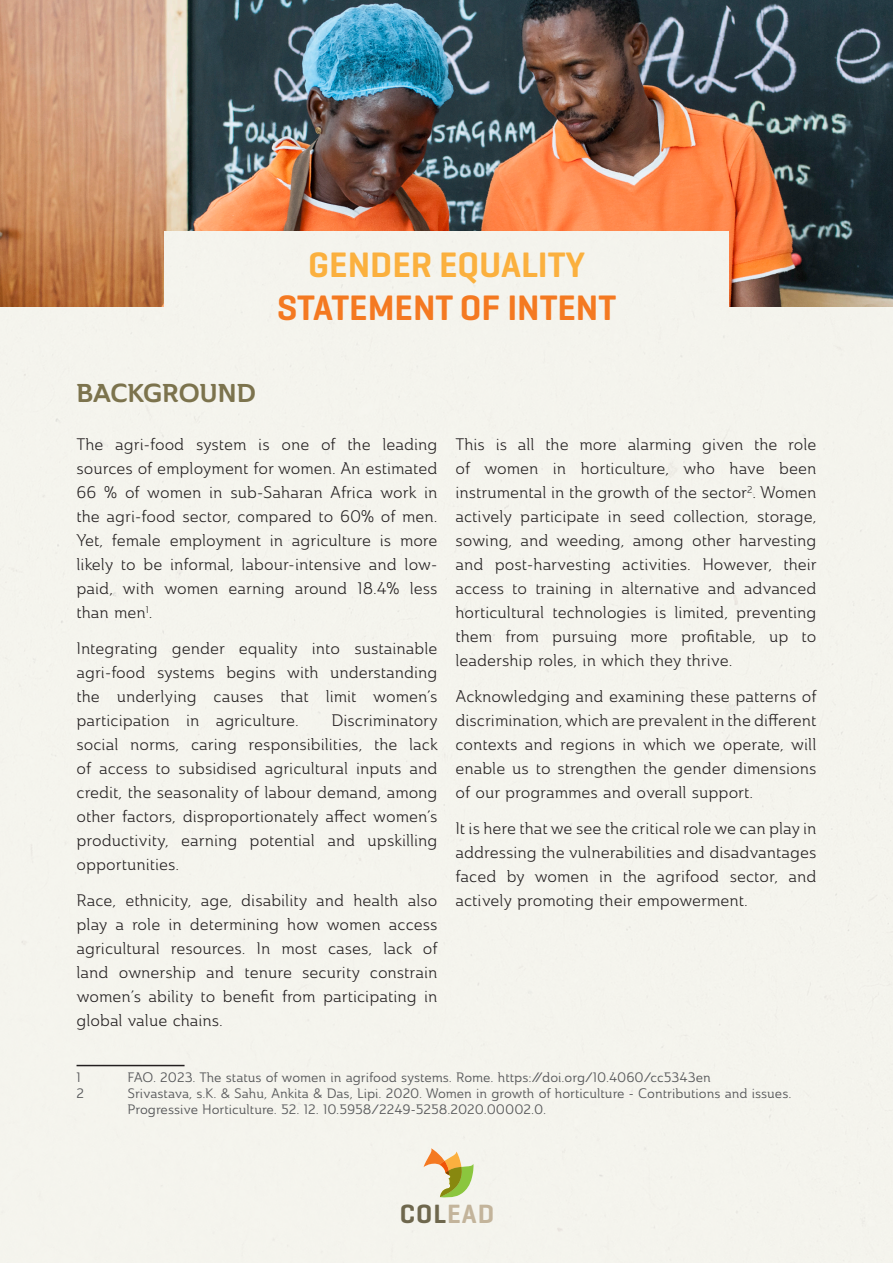
<style>
.page{position:relative;width:893px;height:1263px;background:#fff}
.page>*{position:absolute;margin:0;border:0;box-sizing:border-box;transform-origin:0 0}
.t1{font:600 36px "Geogrotesque";color:#f47921}
.t2{font:600 36px "Geogrotesque";color:#fbb03e}
.t3{font:600 26.85px "Geogrotesque";letter-spacing:.04em;color:#6e674d}
._1__Titre_brun{font:25.5px "Ainslie Nor Bol";letter-spacing:-.005em;color:#7c734d}
.Body_COLEACP{font:16.5px/24px "Ainslie Nor Boo";color:#231f20;text-align:justify}
.Note_de_bas_de_page{font:13.5px/16.2px "Ainslie Nor Reg";color:#57585a}
.s1{color:#c3b49b}
</style>
<div class="page">
<div style="left:0;top:306px;width:893px;height:957px;background:#f4f4ed"></div>
<img style="left:0;top:0;width:893px;height:306px">
<div style="left:164px;top:232px;width:565px;height:119px;background:#f4f4ed"></div>
<hr style="left:77px;top:1065px;width:108px;height:1px;background:#231f20">
<svg style="left:424px;top:1148px;width:50px;height:50px;background:#d8d09b"></svg>
<p class="t2" style="left:308px;top:242px;width:278px">GENDER EQUALITY</p>
<p class="t1" style="left:277px;top:285px;width:341px">STATEMENT OF INTENT</p>
<p class="_1__Titre_brun" style="left:77px;top:376px;width:181px">BACKGROUND</p>
<p class="Body_COLEACP" style="left:77px;top:432px;width:362px">The agri-food system is one of the leading sources of employment for women. An estimated 66 % of women in sub-Saharan Africa work in the agri-food sector, compared to 60% of men.<br>Yet, female employment in agriculture is more likely to be informal, labour-intensive and low&shy;paid, with women earning around 18.4% less than men<sup>1</sup>.</p>
<p class="Body_COLEACP" style="left:77px;top:636px;width:362px">Integrating gender equality into sustainable agri-food systems begins with understanding the underlying causes that limit women’s participation in agriculture.</p>
<p class="Body_COLEACP" style="left:77px;top:708px;width:363px;text-indent:255px">Discriminatory social norms, caring responsibilities, the lack of access to subsidised agricultural inputs and credit, the seasonality of labour demand, among other factors, disproportionately affect women’s productivity, earning potential and upskilling opportunities.</p>
<p class="Body_COLEACP" style="left:77px;top:888px;width:362px">Race, ethnicity, age, disability and health also play a role in determining how women access agricultural resources. In most cases, lack of land ownership and tenure security constrain women’s ability to benefit from participating in global value chains.</p>
<p class="Body_COLEACP" style="left:455px;top:432px;width:363px">This is all the more alarming given the role of women in horticulture, who have been instrumental in the growth of the sector<sup>2</sup>. Women actively participate in seed collection, storage, sowing, and weeding, among other harvesting and post-harvesting activities. However, their access to training in alternative and advanced horticultural technologies is limited, preventing them from pursuing more profitable, up to leadership roles, in which they thrive.</p>
<p class="Body_COLEACP" style="left:455px;top:684px;width:362px">Acknowledging and examining these patterns of discrimination, which are prevalent in the different contexts and regions in which we operate, will enable us to strengthen the gender dimensions of our programmes and overall support.</p>
<p class="Body_COLEACP" style="left:455px;top:816px;width:362px">It is here that we see the critical role we can play in addressing the vulnerabilities and disadvantages faced by women in the agrifood sector, and actively promoting their empowerment.</p>
<p class="Note_de_bas_de_page" style="left:77px;top:1069px;width:6px">1</p>
<p class="Note_de_bas_de_page" style="left:128px;top:1069px;width:585px">FAO. 2023. The status of women in agrifood systems. Rome. https://doi.org/10.4060/cc5343en</p>
<p class="Note_de_bas_de_page" style="left:77px;top:1085px;width:9px">2</p>
<p class="Note_de_bas_de_page" style="left:128px;top:1085px;width:665px">Srivastava, s.K. &amp; Sahu, Ankita &amp; Das, Lipi. 2020. Women in growth of horticulture - Contributions and issues.<br>Progressive Horticulture. 52. 12. 10.5958/2249-5258.2020.00002.0.</p>
<p class="t3" style="left:400px;top:1197px;width:96px">COL<span class="s1">EAD</span></p>
</div>
